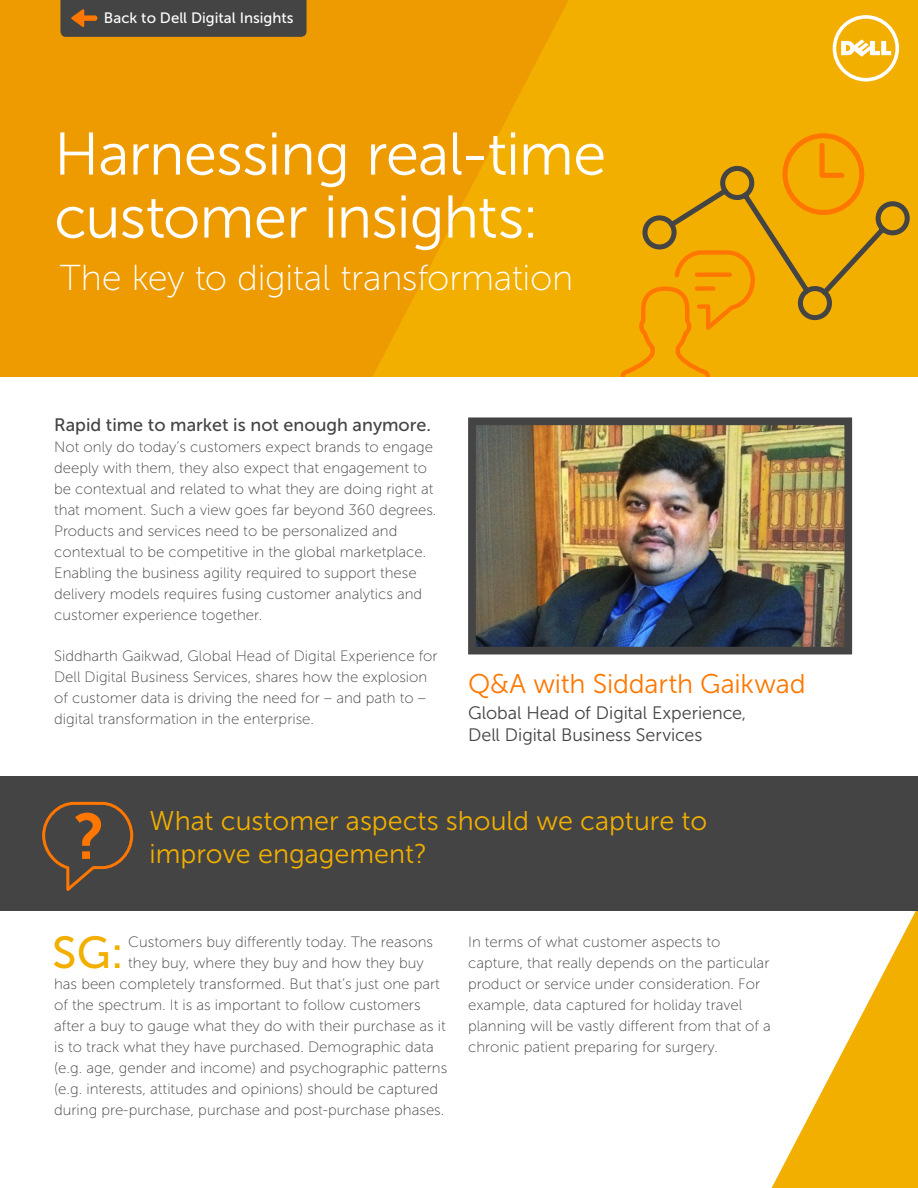
<style>
.page{position:relative;width:918px;height:1188px;background:#fff}
.page>*{position:absolute;margin:0;border:0;box-sizing:border-box;transform-origin:0 0}
.t1{font:63.9px "Museo Sans For Dell 700";color:#f70}
.t2{font:60px/63px "Museo Sans For Dell 300";letter-spacing:-.015em;color:#fff}
.t3{font:44.7px "Museo Sans For Dell 500";color:#f2af00}
.t4{font:36px "Museo Sans For Dell 100";letter-spacing:-.01em;color:#fff}
.t5{font:27px/33px "Museo Sans For Dell 300";color:#f2af00}
.t6{font:27px "Museo Sans For Dell 300";letter-spacing:-.01em;color:#f70}
.t7{font:18px/22.5px "Museo Sans For Dell 300";letter-spacing:-.005em;color:#444}
.t8{font:18px "Museo Sans For Dell 500";color:#444}
.t9{font:15px/21px "Museo Sans For Dell 100";color:#444}
.t10{font:15px "Museo Sans For Dell 500";color:#fff}
</style>
<div class="page">
<svg style="left:772px;top:911px;width:146px;height:277px"></svg>
<div style="left:0;top:776px;width:918px;height:135px;background:#444"></div>
<div style="left:0;top:0;width:918px;height:378px;background:#f2af00"></div>
<svg style="left:0;top:0;width:568px;height:377px;fill:#ed9b00"></svg>
<svg style="left:833px;top:15px;width:66px;height:67px"></svg>
<img style="left:477px;top:426px;width:366px;height:219px">
<div style="left:468px;top:417px;width:384px;height:237px;border:8px solid #444"></div>
<svg style="left:42px;top:801px;width:92px;height:90px"></svg>
<svg style="left:620px;top:133px;width:290px;height:244px"></svg>
<div style="left:0;top:377px;width:918px;height:29px;background:#fff"></div>
<div style="left:60px;top:0;width:247px;height:37px;background:#444"></div>
<p class="t10" style="left:104px;top:9px;width:191px">Back to Dell Digital Insights</p>
<h2 class="t2" style="left:54px;top:123px;width:554px">Harnessing real-time customer insights:</h2>
<h3 class="t4" style="left:60px;top:259px;width:515px">The key to digital transformation</h3>
<p class="t8" style="left:54px;top:415px;width:378px">Rapid time to market is not enough anymore.</p>
<p class="t9" style="left:54px;top:437px;width:384px">Not only do today’s customers expect brands to engage deeply with them, they also expect that engagement to be contextual and related to what they are doing right at that moment. Such a view goes far beyond 360 degrees.<br>Products and services need to be personalized and contextual to be competitive in the global marketplace.<br>Enabling the business agility required to support these delivery models requires fusing customer analytics and customer experience together.</p>
<p class="t9" style="left:54px;top:646px;width:385px">Siddharth Gaikwad, Global Head of Digital Experience for Dell Digital Business Services, shares how the explosion of customer data is driving the need for – and path to – digital transformation in the enterprise.</p>
<h3 class="t6" style="left:468px;top:669px;width:339px">Q&amp;A with Siddarth Gaikwad</h3>
<p class="t7" style="left:468px;top:701px;width:280px">Global Head of Digital Experience,<br>Dell Digital Business Services</p>
<h1 class="t1" style="left:74px;top:801px;width:33px">?</h1>
<h3 class="t5" style="left:150px;top:805px;width:559px">What customer aspects should we capture to improve engagement?</h3>
<h3 class="t3" style="left:52px;top:928px;width:73px">SG:</h3>
<p class="t9" style="left:128px;top:932px;width:306px">Customers buy differently today. The reasons</p>
<p class="t9" style="left:128px;top:953px;width:297px">they buy, where they buy and how they buy</p>
<p class="t9" style="left:54px;top:974px;width:387px">has been completely transformed. But that’s just one part</p>
<p class="t9" style="left:54px;top:995px;width:368px">of the spectrum. It is as important to follow customers</p>
<p class="t9" style="left:54px;top:1016px;width:393px">after a buy to gauge what they do with their purchase as it</p>
<p class="t9" style="left:54px;top:1037px;width:381px">is to track what they have purchased. Demographic data</p>
<p class="t9" style="left:54px;top:1058px;width:395px">(e.g. age, gender and income) and psychographic patterns</p>
<p class="t9" style="left:54px;top:1079px;width:385px">(e.g. interests, attitudes and opinions) should be captured</p>
<p class="t9" style="left:54px;top:1100px;width:392px">during pre-purchase, purchase and post-purchase phases.</p>
<p class="t9" style="left:468px;top:932px;width:304px">In terms of what customer aspects to capture, that really depends on the particular product or service under consideration. For example, data captured for holiday travel planning will be vastly different from that of a chronic patient preparing for surgery.</p>
</div>
